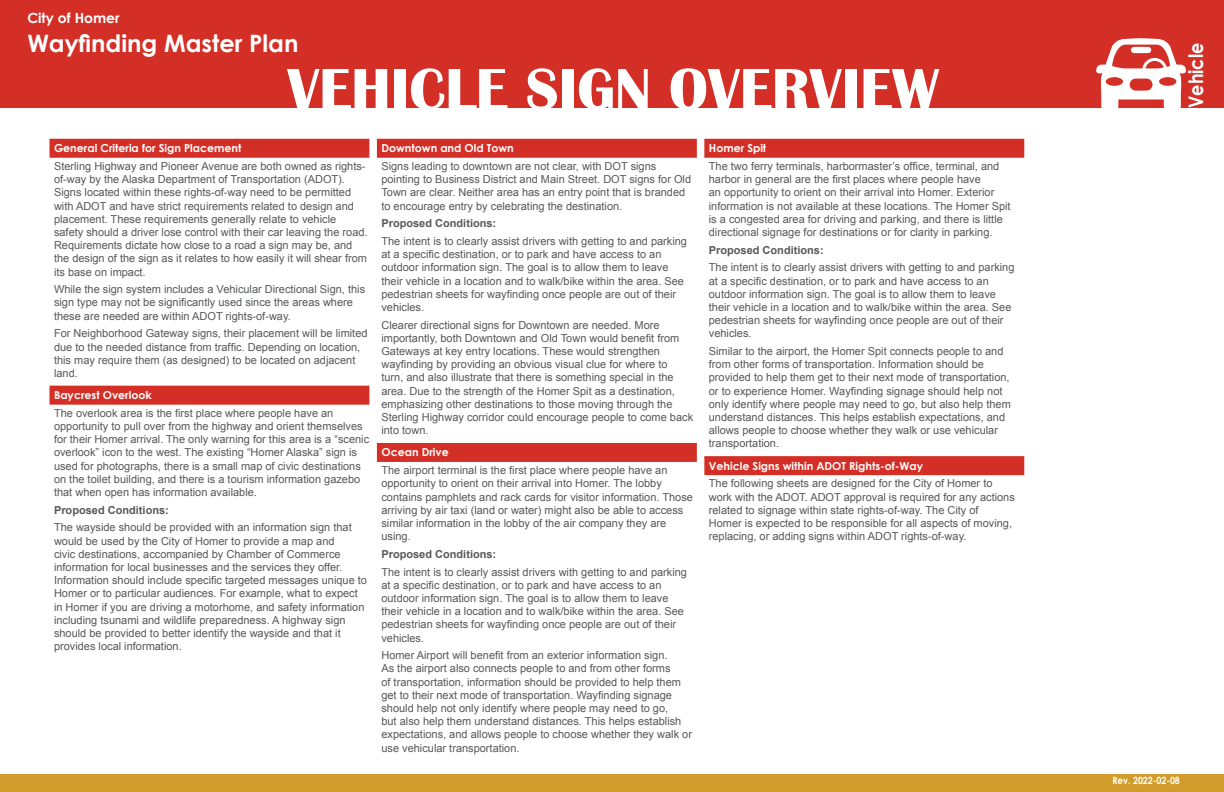
<style>
.page{position:relative;width:1224px;height:792px;background:#fff}
.page>*{position:absolute;margin:0;border:0;box-sizing:border-box;transform-origin:0 0}
.Sheet_Title{font:700 60px "Britannic";color:#fff}
.t1{font:700 24px "Century Gothic";color:#fff}
.t2{font:700 20px "Century Gothic";color:#fff;scale:.88 1}
.t3{font:700 14px "Century Gothic";color:#fff}
.Body_Text{font:11px/13.2px "Arial";color:#57585a}
.Sub_Header_-_Vehicle{font:700 11px "Century Gothic";color:#fff}
.Body_Text_Bold{font:700 11px "Arial";color:#57585a}
.t4{font:700 10px "Century Gothic";color:#fff;scale:.88 1}
</style>
<div class="page">
<div style="left:0;top:0;width:1224px;height:108px;background:#d32f26"></div>
<div style="left:0;top:774px;width:1224px;height:18px;background:#d19c2c"></div>
<svg style="left:1096px;top:38px;width:90px;height:70px"></svg>
<div style="left:1131px;top:47px;width:20px;height:6px;background:#fff;border-radius:3px"></div>
<div style="left:50px;top:139px;width:319px;height:19px;background:#d32f26"></div>
<div style="left:50px;top:386px;width:319px;height:19px;background:#d32f26"></div>
<div style="left:377px;top:139px;width:320px;height:19px;background:#d32f26"></div>
<div style="left:377px;top:443px;width:320px;height:19px;background:#d32f26"></div>
<div style="left:704px;top:139px;width:320px;height:19px;background:#d32f26"></div>
<div style="left:704px;top:456px;width:320px;height:19px;background:#d32f26"></div>
<p class="t3" style="left:27px;top:8px;width:94px">City of Homer</p>
<h2 class="t1" style="left:27px;top:25px;width:273px">Wayfinding Master Plan</h2>
<p class="Sheet_Title" style="left:287px;top:55px;width:653px">VEHICLE SIGN OVERVIEW</p>
<p class="Sub_Header_-_Vehicle" style="left:54px;top:140px;width:189px">General Criteria for Sign Placement</p>
<p class="Body_Text" style="left:54px;top:160px;width:315px">Sterling Highway and Pioneer Avenue are both owned as rights&shy;of-way by the Alaska Department of Transportation (ADOT).<br>Signs located within these rights-of-way need to be permitted with ADOT and have strict requirements related to design and placement. These requirements generally relate to vehicle safety should a driver lose control with their car leaving the road.<br>Requirements dictate how close to a road a sign may be, and the design of the sign as it relates to how easily it will shear from its base on impact.</p>
<p class="Body_Text" style="left:54px;top:283px;width:313px">While the sign system includes a Vehicular Directional Sign, this sign type may not be significantly used since the areas where these are needed are within ADOT rights-of-way.</p>
<p class="Body_Text" style="left:54px;top:327px;width:315px">For Neighborhood Gateway signs, their placement will be limited due to the needed distance from traffic. Depending on location, this may require them (as designed) to be located on adjacent land.</p>
<p class="Sub_Header_-_Vehicle" style="left:54px;top:387px;width:99px">Baycrest Overlook</p>
<p class="Body_Text" style="left:54px;top:407px;width:317px">The overlook area is the first place where people have an opportunity to pull over from the highway and orient themselves for their Homer arrival. The only warning for this area is a “scenic overlook” icon to the west. The existing “Homer Alaska” sign is used for photographs, there is a small map of civic destinations on the toilet building, and there is a tourism information gazebo that when open has information available.</p>
<p class="Body_Text_Bold" style="left:54px;top:502px;width:116px">Proposed Conditions:</p>
<p class="Body_Text" style="left:54px;top:521px;width:315px">The wayside should be provided with an information sign that would be used by the City of Homer to provide a map and<br>civic destinations, accompanied by Chamber of Commerce information for local businesses and the services they offer.<br>Information should include specific targeted messages unique to Homer or to particular audiences. For example, what to expect in Homer if you are driving a motorhome, and safety information including tsunami and wildlife preparedness. A highway sign should be provided to better identify the wayside and that it provides local information.</p>
<p class="Sub_Header_-_Vehicle" style="left:381px;top:140px;width:134px">Downtown and Old Town</p>
<p class="Body_Text" style="left:381px;top:160px;width:311px">Signs leading to downtown are not clear, with DOT signs pointing to Business District and Main Street. DOT signs for Old Town are clear. Neither area has an entry point that is branded to encourage entry by celebrating the destination.</p>
<p class="Body_Text_Bold" style="left:381px;top:216px;width:116px">Proposed Conditions:</p>
<p class="Body_Text" style="left:381px;top:235px;width:307px">The intent is to clearly assist drivers with getting to and parking at a specific destination, or to park and have access to an outdoor information sign. The goal is to allow them to leave their vehicle in a location and to walk/bike within the area. See pedestrian sheets for wayfinding once people are out of their vehicles.</p>
<p class="Body_Text" style="left:381px;top:318px;width:313px">Clearer directional signs for Downtown are needed. More importantly, both Downtown and Old Town would benefit from Gateways at key entry locations. These would strengthen wayfinding by providing an obvious visual clue for where to<br>turn, and also illustrate that there is something special in the area. Due to the strength of the Homer Spit as a destination, emphasizing other destinations to those moving through the Sterling Highway corridor could encourage people to come back into town.</p>
<p class="Sub_Header_-_Vehicle" style="left:381px;top:444px;width:69px">Ocean Drive</p>
<p class="Body_Text" style="left:381px;top:464px;width:313px">The airport terminal is the first place where people have an opportunity to orient on their arrival into Homer. The lobby contains pamphlets and rack cards for visitor information. Those arriving by air taxi (land or water) might also be able to access similar information in the lobby of the air company they are using.</p>
<p class="Body_Text_Bold" style="left:381px;top:546px;width:116px">Proposed Conditions:</p>
<p class="Body_Text" style="left:381px;top:565px;width:307px">The intent is to clearly assist drivers with getting to and parking at a specific destination, or to park and have access to an outdoor information sign. The goal is to allow them to leave their vehicle in a location and to walk/bike within the area. See pedestrian sheets for wayfinding once people are out of their vehicles.</p>
<p class="Body_Text" style="left:381px;top:649px;width:312px">Homer Airport will benefit from an exterior information sign.<br>As the airport also connects people to and from other forms<br>of transportation, information should be provided to help them get to their next mode of transportation. Wayfinding signage should help not only identify where people may need to go,<br>but also help them understand distances. This helps establish expectations, and allows people to choose whether they walk or use vehicular transportation.</p>
<p class="Sub_Header_-_Vehicle" style="left:709px;top:140px;width:59px">Homer Spit</p>
<p class="Body_Text" style="left:709px;top:160px;width:303px">The two ferry terminals, harbormaster’s office, terminal, and harbor in general are the first places where people have<br>an opportunity to orient on their arrival into Homer. Exterior information is not available at these locations. The Homer Spit is a congested area for driving and parking, and there is little directional signage for destinations or for clarity in parking.</p>
<p class="Body_Text_Bold" style="left:709px;top:242px;width:116px">Proposed Conditions:</p>
<p class="Body_Text" style="left:709px;top:261px;width:307px">The intent is to clearly assist drivers with getting to and parking at a specific destination, or to park and have access to an outdoor information sign. The goal is to allow them to leave their vehicle in a location and to walk/bike within the area. See pedestrian sheets for wayfinding once people are out of their vehicles.</p>
<p class="Body_Text" style="left:709px;top:345px;width:304px">Similar to the airport, the Homer Spit connects people to and from other forms of transportation. Information should be provided to help them get to their next mode of transportation, or to experience Homer. Wayfinding signage should help not only identify where people may need to go, but also help them understand distances. This helps establish expectations, and allows people to choose whether they walk or use vehicular transportation.</p>
<p class="Sub_Header_-_Vehicle" style="left:709px;top:457px;width:216px">Vehicle Signs within ADOT Rights-of-Way</p>
<p class="Body_Text" style="left:709px;top:477px;width:308px">The following sheets are designed for the City of Homer to work with the ADOT. ADOT approval is required for any actions related to signage within state rights-of-way. The City of<br>Homer is expected to be responsible for all aspects of moving, replacing, or adding signs within ADOT rights-of-way.</p>
<h3 class="t2" style="left:1181px;top:108px;width:75px;rotate:-90deg">Vehicle</h3>
<p class="t4" style="left:1113px;top:773px;width:78px">Rev. 2022-02-08</p>
</div>
